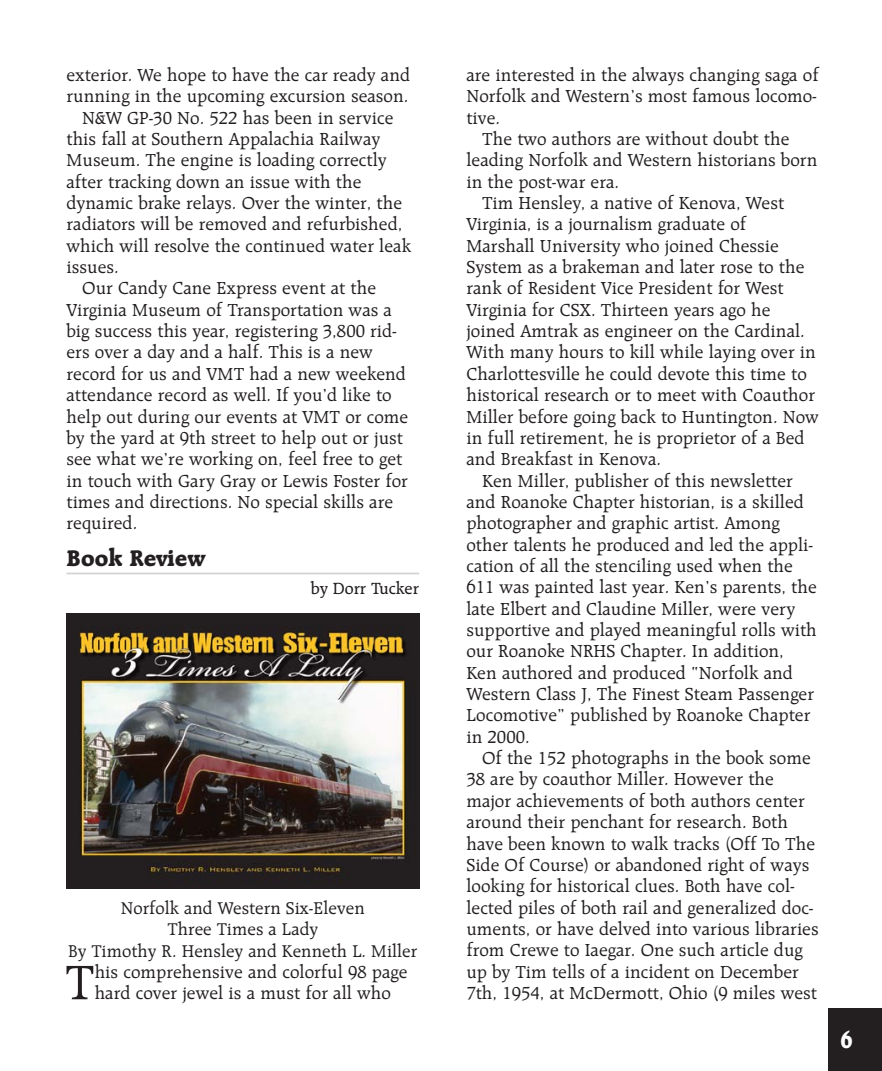
<style>
.page{position:relative;width:882px;height:1071px;background:#fff}
.page>*{position:absolute;margin:0;border:0;box-sizing:border-box;transform-origin:0 0}
.first{font:52.32px "Raleigh BT";color:#231f20}
.Head{font:800 24.5px "Raleigh BT";color:#231f20}
.body{font:800 24.5px "Raleigh BT";color:#fff}
.body-2{font:18.9px/21.3px "Raleigh BT";color:#231f20}
.first-2{font:18.9px/21.3px "Raleigh BT";color:#231f20}
.body-3{font:18.38px "Raleigh BT";color:#231f20}
.author{font:500 17.5px "Raleigh BT";color:#231f20}
</style>
<div class="page">
<hr style="left:66px;top:573px;width:353px;height:1px;background:#d1d2d4">
<div style="left:828px;top:1008px;width:54px;height:63px;background:#231f20"></div>
<img style="left:66px;top:613px;width:353px;height:276px">
<p class="body-2" style="left:66px;top:64px;width:345px">exterior. We hope to have the car ready and running in the upcoming excursion season.</p>
<p class="body-2" style="left:66px;top:106px;width:346px;text-indent:16px">N&amp;W GP-30 No. 522 has been in service this fall at Southern Appalachia Railway Museum. The engine is loading correctly after tracking down an issue with the dynamic brake relays. Over the winter, the radiators will be removed and refurbished, which will resolve the continued water leak issues.</p>
<p class="body-2" style="left:66px;top:277px;width:343px;text-indent:16px">Our Candy Cane Express event at the Virginia Museum of Transportation was a big success this year, registering 3,800 rid&shy;ers over a day and a half. This is a new record for us and VMT had a new weekend attendance record as well. If you’d like to help out during our events at VMT or come by the yard at 9th street to help out or just see what we’re working on, feel free to get in touch with Gary Gray or Lewis Foster for times and directions. No special skills are required.</p>
<p class="Head" style="left:66px;top:543px;width:140px">Book Review</p>
<p class="author" style="left:311px;top:578px;width:110px">by Dorr Tucker</p>
<p class="body-3" style="left:121px;top:897px;width:246px">Norfolk and Western Six-Eleven</p>
<p class="body-3" style="left:167px;top:918px;width:152px">Three Times a Lady</p>
<p class="body-3" style="left:68px;top:940px;width:351px">By Timothy R. Hensley and Kenneth L. Miller</p>
<p class="first" style="left:65px;top:951px;width:31px">T</p>
<p class="first-2" style="left:95px;top:961px;width:314px">his comprehensive and colorful 98 page hard cover jewel is a must for all who</p>
<p class="first-2" style="left:466px;top:64px;width:354px;text-align:justify">are interested in the always changing saga of Norfolk and Western’s most famous locomo&shy;tive.</p>
<p class="body-2" style="left:466px;top:128px;width:353px;text-indent:16px">The two authors are without doubt the leading Norfolk and Western historians born in the post-war era.</p>
<p class="body-2" style="left:466px;top:192px;width:354px;text-indent:16px">Tim Hensley, a native of Kenova, West Virginia, is a journalism graduate of Marshall University who joined Chessie System as a brakeman and later rose to the rank of Resident Vice President for West Virginia for CSX. Thirteen years ago he joined Amtrak as engineer on the Cardinal.<br>With many hours to kill while laying over in Charlottesville he could devote this time to historical research or to meet with Coauthor Miller before going back to Huntington. Now in full retirement, he is proprietor of a Bed and Breakfast in Kenova.</p>
<p class="body-2" style="left:466px;top:469px;width:352px;text-indent:16px">Ken Miller, publisher of this newsletter and Roanoke Chapter historian, is a skilled photographer and graphic artist. Among other talents he produced and led the appli&shy;cation of all the stenciling used when the 611 was painted last year. Ken’s parents, the late Elbert and Claudine Miller, were very supportive and played meaningful rolls with our Roanoke NRHS Chapter. In addition, Ken authored and produced “Norfolk and Western Class J, The Finest Steam Passenger Locomotive” published by Roanoke Chapter in 2000.</p>
<p class="body-2" style="left:466px;top:747px;width:354px;text-indent:16px">Of the 152 photographs in the book some 38 are by coauthor Miller. However the major achievements of both authors center around their penchant for research. Both have been known to walk tracks (Off To The Side Of Course) or abandoned right of ways looking for historical clues. Both have col&shy;lected piles of both rail and generalized doc&shy;uments, or have delved into various libraries from Crewe to Iaegar. One such article dug up by Tim tells of a incident on December 7th, 1954, at McDermott, Ohio (9 miles west</p>
<p class="body" style="left:840px;top:1025px;width:14px">6</p>
</div>
